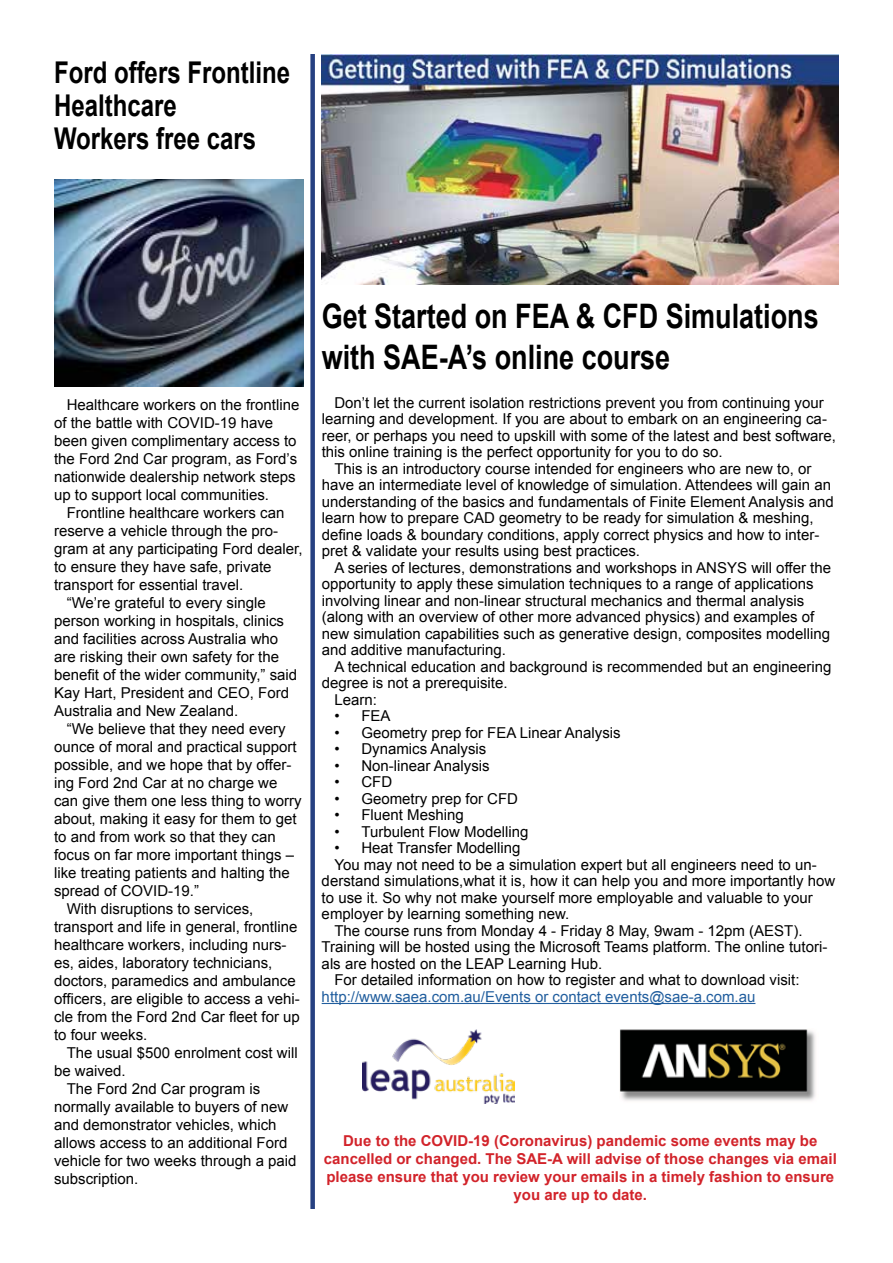
<style>
.page{position:relative;width:893px;height:1263px;background:#fff}
.page>*{position:absolute;margin:0;border:0;box-sizing:border-box;transform-origin:0 0}
.t1{font:700 33.75px/40.5px "Arial";color:#000;scale:.8 1}
.t2{font:700 30px/33px "Arial";color:#000;scale:.8 1}
.t3{font:15px/18px "Arial";color:#000}
.t4{font:700 15px/18px "Arial";color:#d2232a;text-align:center}
.t5{font:15px "Arial";color:#215e9e}
</style>
<div class="page">
<hr style="left:322px;top:1003px;width:433px;height:1px;background:#215e9e">
<img style="left:322px;top:54px;width:517px;height:231px">
<img style="left:362px;top:1029px;width:152px;height:74px">
<img style="left:620px;top:1029px;width:196px;height:72px">
<img style="left:54px;top:179px;width:250px;height:207px">
<div style="left:310px;top:54px;width:5px;height:1155px;background:#264081"></div>
<h2 class="t2" style="left:54px;top:57px;width:297px">Ford offers Frontline<br>Healthcare<br>Workers free cars</h2>
<p class="t3" style="left:54px;top:396px;width:247px;text-indent:13px">Healthcare workers on the frontline of the battle with COVID-19 have been given complimentary access to the Ford 2nd Car program, as Ford’s nationwide dealership network steps up to support local communities.</p>
<p class="t3" style="left:67px;top:504px;width:219px">Frontline healthcare workers can</p>
<p class="t3" style="left:54px;top:522px;width:226px">reserve a vehicle through the pro-</p>
<p class="t3" style="left:54px;top:540px;width:250px">gram at any participating Ford dealer,</p>
<p class="t3" style="left:54px;top:558px;width:219px">to ensure they have safe, private</p>
<p class="t3" style="left:54px;top:576px;width:191px">transport for essential travel.</p>
<p class="t3" style="left:67px;top:594px;width:200px">“We’re grateful to every single</p>
<p class="t3" style="left:54px;top:612px;width:232px">person working in hospitals, clinics</p>
<p class="t3" style="left:54px;top:630px;width:226px">and facilities across Australia who</p>
<p class="t3" style="left:54px;top:648px;width:227px">are risking their own safety for the</p>
<p class="t3" style="left:54px;top:666px;width:245px">benefit of the wider community,” said</p>
<p class="t3" style="left:54px;top:684px;width:237px">Kay Hart, President and CEO, Ford</p>
<p class="t3" style="left:54px;top:702px;width:186px">Australia and New Zealand.</p>
<p class="t3" style="left:67px;top:720px;width:220px">“We believe that they need every</p>
<p class="t3" style="left:54px;top:738px;width:244px">ounce of moral and practical support</p>
<p class="t3" style="left:54px;top:756px;width:239px">possible, and we hope that by offer-</p>
<p class="t3" style="left:54px;top:774px;width:225px">ing Ford 2nd Car at no charge we</p>
<p class="t3" style="left:54px;top:792px;width:249px">can give them one less thing to worry</p>
<p class="t3" style="left:54px;top:810px;width:244px">about, making it easy for them to get</p>
<p class="t3" style="left:54px;top:828px;width:223px">to and from work so that they can</p>
<p class="t3" style="left:54px;top:846px;width:242px">focus on far more important things –</p>
<p class="t3" style="left:54px;top:864px;width:237px">like treating patients and halting the</p>
<p class="t3" style="left:54px;top:882px;width:147px">spread of COVID-19.”</p>
<p class="t3" style="left:67px;top:900px;width:188px">With disruptions to services,</p>
<p class="t3" style="left:54px;top:918px;width:245px">transport and life in general, frontline</p>
<p class="t3" style="left:54px;top:936px;width:234px">healthcare workers, including nurs-</p>
<p class="t3" style="left:54px;top:954px;width:220px">es, aides, laboratory technicians,</p>
<p class="t3" style="left:54px;top:972px;width:243px">doctors, paramedics and ambulance</p>
<p class="t3" style="left:54px;top:990px;width:247px">officers, are eligible to access a vehi-</p>
<p class="t3" style="left:54px;top:1008px;width:247px">cle from the Ford 2nd Car fleet for up</p>
<p class="t3" style="left:54px;top:1026px;width:95px">to four weeks.</p>
<p class="t3" style="left:67px;top:1044px;width:232px">The usual $500 enrolment cost will</p>
<p class="t3" style="left:54px;top:1062px;width:73px">be waived.</p>
<p class="t3" style="left:67px;top:1080px;width:195px">The Ford 2nd Car program is</p>
<p class="t3" style="left:54px;top:1098px;width:236px">normally available to buyers of new</p>
<p class="t3" style="left:54px;top:1116px;width:224px">and demonstrator vehicles, which</p>
<p class="t3" style="left:54px;top:1134px;width:235px">allows access to an additional Ford</p>
<p class="t3" style="left:54px;top:1152px;width:244px">vehicle for two weeks through a paid</p>
<p class="t3" style="left:54px;top:1170px;width:86px">subscription.</p>
<h1 class="t1" style="left:322px;top:297px;width:623px">Get Started on FEA &amp; CFD Simulations with SAE-A’s online course</h1>
<p class="t3" style="left:334px;top:394px;width:491px">Don’t let the current isolation restrictions prevent you from continuing your</p>
<p class="t3" style="left:322px;top:410px;width:507px">learning and development. If you are about to embark on an engineering ca-</p>
<p class="t3" style="left:322px;top:427px;width:516px">reer, or perhaps you need to upskill with some of the latest and best software,</p>
<p class="t3" style="left:322px;top:443px;width:403px">this online training is the perfect opportunity for you to do so.</p>
<p class="t3" style="left:334px;top:460px;width:478px">This is an introductory course intended for engineers who are new to, or</p>
<p class="t3" style="left:322px;top:476px;width:511px">have an intermediate level of knowledge of simulation. Attendees will gain an</p>
<p class="t3" style="left:322px;top:493px;width:513px">understanding of the basics and fundamentals of Finite Element Analysis and</p>
<p class="t3" style="left:322px;top:509px;width:493px">learn how to prepare CAD geometry to be ready for simulation &amp; meshing,</p>
<p class="t3" style="left:322px;top:526px;width:499px">define loads &amp; boundary conditions, apply correct physics and how to inter-</p>
<p class="t3" style="left:322px;top:542px;width:320px">pret &amp; validate your results using best practices.</p>
<p class="t3" style="left:334px;top:559px;width:498px">A series of lectures, demonstrations and workshops in ANSYS will offer the</p>
<p class="t3" style="left:322px;top:575px;width:493px">opportunity to apply these simulation techniques to a range of applications</p>
<p class="t3" style="left:322px;top:592px;width:484px">involving linear and non-linear structural mechanics and thermal analysis</p>
<p class="t3" style="left:322px;top:608px;width:494px">(along with an overview of other more advanced physics) and examples of</p>
<p class="t3" style="left:322px;top:625px;width:510px">new simulation capabilities such as generative design, composites modelling</p>
<p class="t3" style="left:322px;top:641px;width:186px">and additive manufacturing.</p>
<p class="t3" style="left:334px;top:658px;width:498px">A technical education and background is recommended but an engineering</p>
<p class="t3" style="left:322px;top:674px;width:187px">degree is not a prerequisite.</p>
<p class="t3" style="left:334px;top:691px;width:44px">Learn:</p>
<p class="t3" style="left:334px;top:707px;width:58px">• FEA</p>
<p class="t3" style="left:334px;top:724px;width:288px">• Geometry prep for FEA Linear Analysis</p>
<p class="t3" style="left:334px;top:740px;width:154px">• Dynamics Analysis</p>
<p class="t3" style="left:334px;top:757px;width:157px">• Non-linear Analysis</p>
<p class="t3" style="left:334px;top:773px;width:59px">• CFD</p>
<p class="t3" style="left:334px;top:790px;width:185px">• Geometry prep for CFD</p>
<p class="t3" style="left:334px;top:806px;width:131px">• Fluent Meshing</p>
<p class="t3" style="left:334px;top:823px;width:195px">• Turbulent Flow Modelling</p>
<p class="t3" style="left:334px;top:839px;width:188px">• Heat Transfer Modelling</p>
<p class="t3" style="left:334px;top:856px;width:484px">You may not need to be a simulation expert but all engineers need to un-</p>
<p class="t3" style="left:322px;top:872px;width:515px">derstand simulations,what it is, how it can help you and more importantly how</p>
<p class="t3" style="left:322px;top:889px;width:493px">to use it. So why not make yourself more employable and valuable to your</p>
<p class="t3" style="left:322px;top:905px;width:249px">employer by learning something new.</p>
<p class="t3" style="left:334px;top:922px;width:470px">The course runs from Monday 4 - Friday 8 May, 9wam - 12pm (AEST).</p>
<p class="t3" style="left:322px;top:938px;width:507px">Training will be hosted using the Microsoft Teams platform. The online tutori-</p>
<p class="t3" style="left:322px;top:955px;width:282px">als are hosted on the LEAP Learning Hub.</p>
<p class="t3" style="left:334px;top:971px;width:467px">For detailed information on how to register and what to download visit:</p>
<p class="t5" style="left:322px;top:987px;width:435px">http://www.saea.com.au/Events or contact events@sae-a.com.au</p>
<p class="t4" style="left:324px;top:1132px;width:514px">Due to the COVID-19 (Coronavirus) pandemic some events may be cancelled or changed. The SAE-A will advise of those changes via email please ensure that you review your emails in a timely fashion to ensure you are up to date.</p>
</div>
